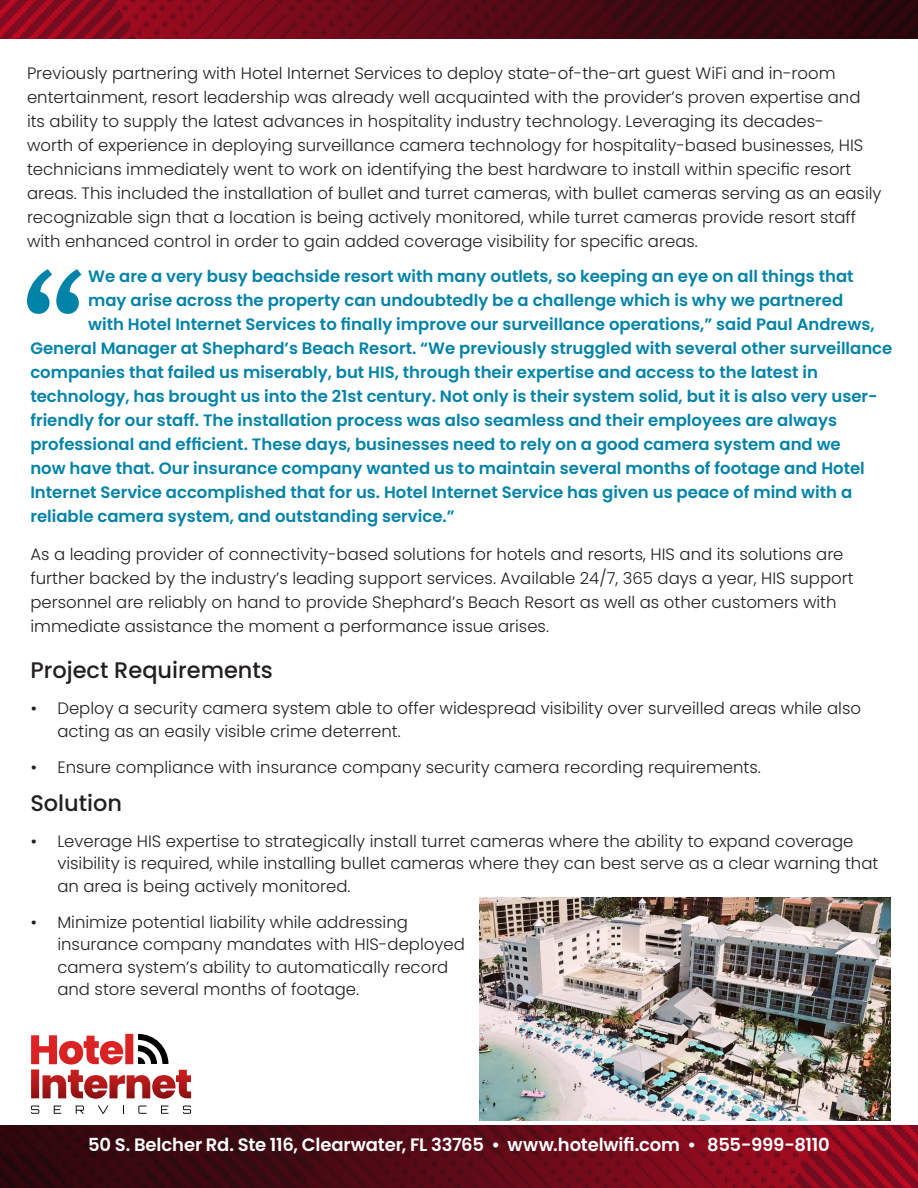
<style>
.page{position:relative;width:918px;height:1188px;background:#fff}
.page>*{position:absolute;margin:0;border:0;box-sizing:border-box;transform-origin:0 0}
.t1{font:500 22.5px "Poppins";color:#231f20}
.DS-body_text{font:600 18px "Poppins";letter-spacing:-.01em;color:#fff}
.t2{font:300 16.5px/24px "Poppins";color:#231f20}
.t3{font:600 16.5px "Poppins";color:#0083a9}
.s1{font-weight:400}
</style>
<div class="page">
<img style="left:0;top:1125px;width:918px;height:63px">
<img style="left:0;top:0;width:918px;height:38px">
<svg style="left:27px;top:269px;width:54px;height:45px"></svg>
<svg style="left:31px;top:1034px;width:160px;height:65px"></svg>
<svg style="left:31px;top:1106px;width:8px;height:8px"></svg>
<svg style="left:54px;top:1106px;width:7px;height:8px"></svg>
<svg style="left:76px;top:1106px;width:8px;height:8px"></svg>
<svg style="left:98px;top:1106px;width:10px;height:8px"></svg>
<svg style="left:138px;top:1106px;width:9px;height:8px"></svg>
<svg style="left:161px;top:1106px;width:8px;height:8px"></svg>
<svg style="left:183px;top:1106px;width:8px;height:8px"></svg>
<img style="left:480px;top:897px;width:411px;height:223px">
<p class="t2" style="left:27px;top:61px;width:856px">Previously partnering with Hotel Internet Services to deploy state-of-the-art guest WiFi and in-room entertainment, resort leadership was already well acquainted with the provider’s proven expertise and its ability to supply the latest advances in hospitality industry technology. Leveraging its decades-<br>worth of experience in deploying surveillance camera technology for hospitality-based businesses, HIS technicians immediately went to work on identifying the best hardware to install within specific resort areas. This included the installation of bullet and turret cameras, with bullet cameras serving as an easily recognizable sign that a location is being actively monitored, while turret cameras provide resort staff with enhanced control in order to gain added coverage visibility for specific areas.</p>
<p class="t3" style="left:88px;top:267px;width:767px">We are a very busy beachside resort with many outlets, so keeping an eye on all things that</p>
<p class="t3" style="left:88px;top:291px;width:757px">may arise across the property can undoubtedly be a challenge which is why we partnered</p>
<p class="t3" style="left:88px;top:315px;width:788px">with Hotel Internet Services to finally improve our surveillance operations,” said Paul Andrews,</p>
<p class="t3" style="left:30px;top:339px;width:864px">General Manager at Shephard’s Beach Resort. “We previously struggled with several other surveillance</p>
<p class="t3" style="left:30px;top:363px;width:789px">companies that failed us miserably, but HIS, through their expertise and access to the latest in</p>
<p class="t3" style="left:30px;top:387px;width:849px">technology, has brought us into the 21st century. Not only is their system solid, but it is also very user-</p>
<p class="t3" style="left:30px;top:411px;width:808px">friendly for our staff. The installation process was also seamless and their employees are always</p>
<p class="t3" style="left:30px;top:435px;width:812px">professional and efficient. These days, businesses need to rely on a good camera system and we</p>
<p class="t3" style="left:30px;top:459px;width:836px">now have that. Our insurance company wanted us to maintain several months of footage and Hotel</p>
<p class="t3" style="left:30px;top:483px;width:823px">Internet Service accomplished that for us. Hotel Internet Service has given us peace of mind with a</p>
<p class="t3" style="left:30px;top:507px;width:426px">reliable camera system, and outstanding service.”</p>
<p class="t2" style="left:30px;top:542px;width:825px">As a leading provider of connectivity-based solutions for hotels and resorts, HIS and its solutions are further backed by the industry’s leading support services. Available 24/7, 365 days a year, HIS support personnel are reliably on hand to provide Shephard’s Beach Resort as well as other customers with immediate assistance the moment a performance issue arises.</p>
<p class="t1" style="left:30px;top:657px;width:244px">Project Requirements</p>
<p class="t2" style="left:57px;top:697px;width:805px;line-height:22.5px;text-indent:-27px"><span class="s1">•</span> Deploy a security camera system able to offer widespread visibility over surveilled areas while also acting as an easily visible crime deterrent.</p>
<p class="t2" style="left:30px;top:755px;width:732px"><span class="s1">•</span> Ensure compliance with insurance company security camera recording requirements.</p>
<p class="t1" style="left:30px;top:790px;width:93px">Solution</p>
<p class="t2" style="left:57px;top:830px;width:823px;line-height:22.5px;text-indent:-27px"><span class="s1">•</span> Leverage HIS expertise to strategically install turret cameras where the ability to expand coverage visibility is required, while installing bullet cameras where they can best serve as a clear warning that an area is being actively monitored.</p>
<p class="t2" style="left:57px;top:911px;width:409px;line-height:22.5px;text-indent:-27px"><span class="s1">•</span> Minimize potential liability while addressing insurance company mandates with HIS-deployed camera system’s ability to automatically record and store several months of footage.</p>
<p class="DS-body_text" style="left:88px;top:1135px;width:743px">50 S. Belcher Rd. Ste 116, Clearwater, FL 33765 • www.hotelwifi.com • 855-999-8110</p>
</div>
